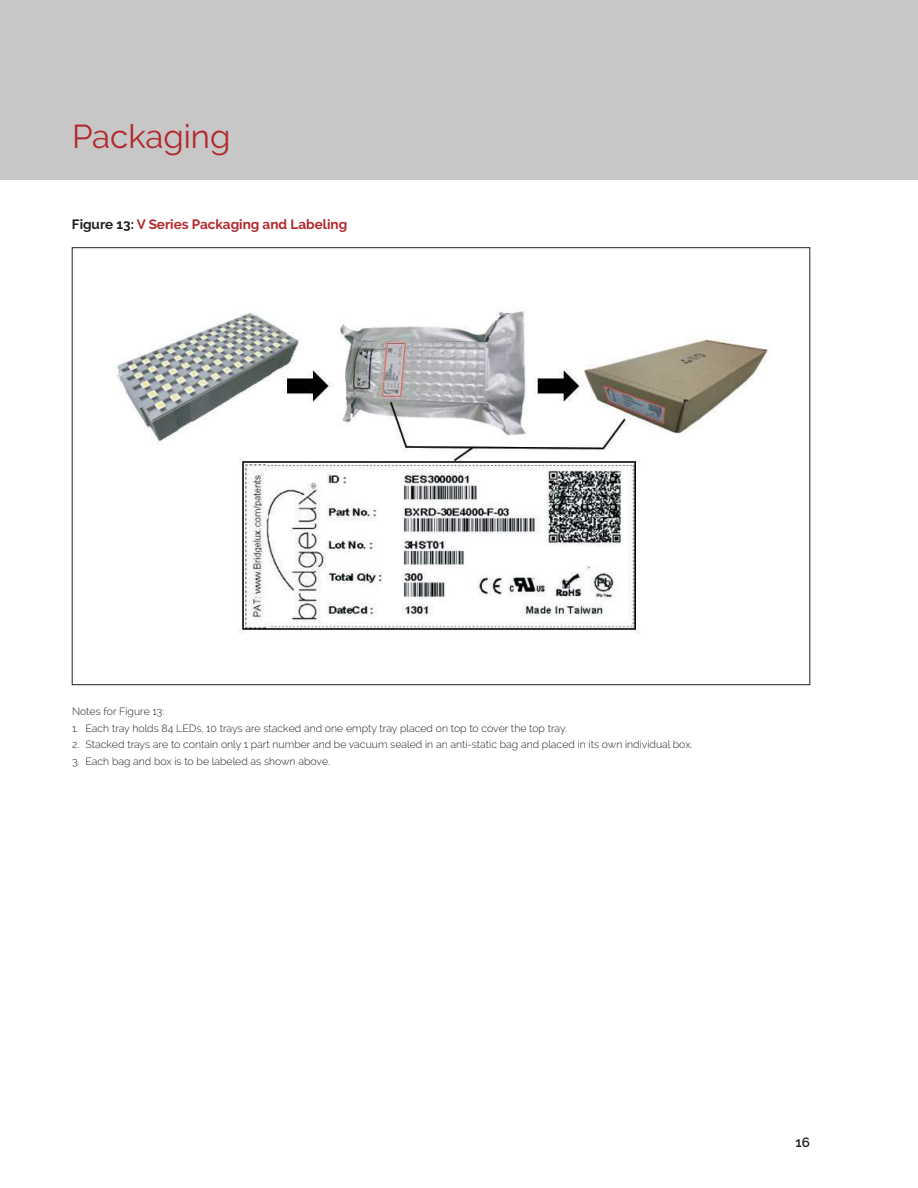
<style>
.page{position:relative;width:918px;height:1188px;background:#fff}
.page>*{position:absolute;margin:0;border:0;box-sizing:border-box;transform-origin:0 0}
.t1{font:33px "Raleway";color:#b2282c}
.t2{font:700 13.5px "Raleway";color:#b2282c}
.t3{font:600 13.5px "Raleway";color:#221f1f}
.t4{font:300 10.5px "Raleway";color:#221f1f}
.s1{color:#221f1f}
</style>
<div class="page">
<div style="left:0;top:0;width:918px;height:180px;background:#c8c7c7"></div>
<img style="left:116px;top:311px;width:652px;height:323px">
<h1 class="t1" style="left:72px;top:124px;width:160px">Packaging</h1>
<p class="t2" style="left:72px;top:218px;width:277px"><span class="s1">Figure 13:</span> V Series Packaging and Labeling</p>
<p class="t4" style="left:72px;top:707px;width:94px">Notes for Figure 13:</p>
<p class="t4" style="left:72px;top:723px;width:497px">1. Each tray holds 84 LEDs, 10 trays are stacked and one empty tray placed on top to cover the top tray.</p>
<p class="t4" style="left:72px;top:740px;width:622px">2. Stacked trays are to contain only 1 part number and be vacuum sealed in an anti-static bag and placed in its own individual box.</p>
<p class="t4" style="left:72px;top:756px;width:260px">3. Each bag and box is to be labeled as shown above.</p>
<p class="t3" style="left:795px;top:1137px;width:16px">16</p>
</div>
